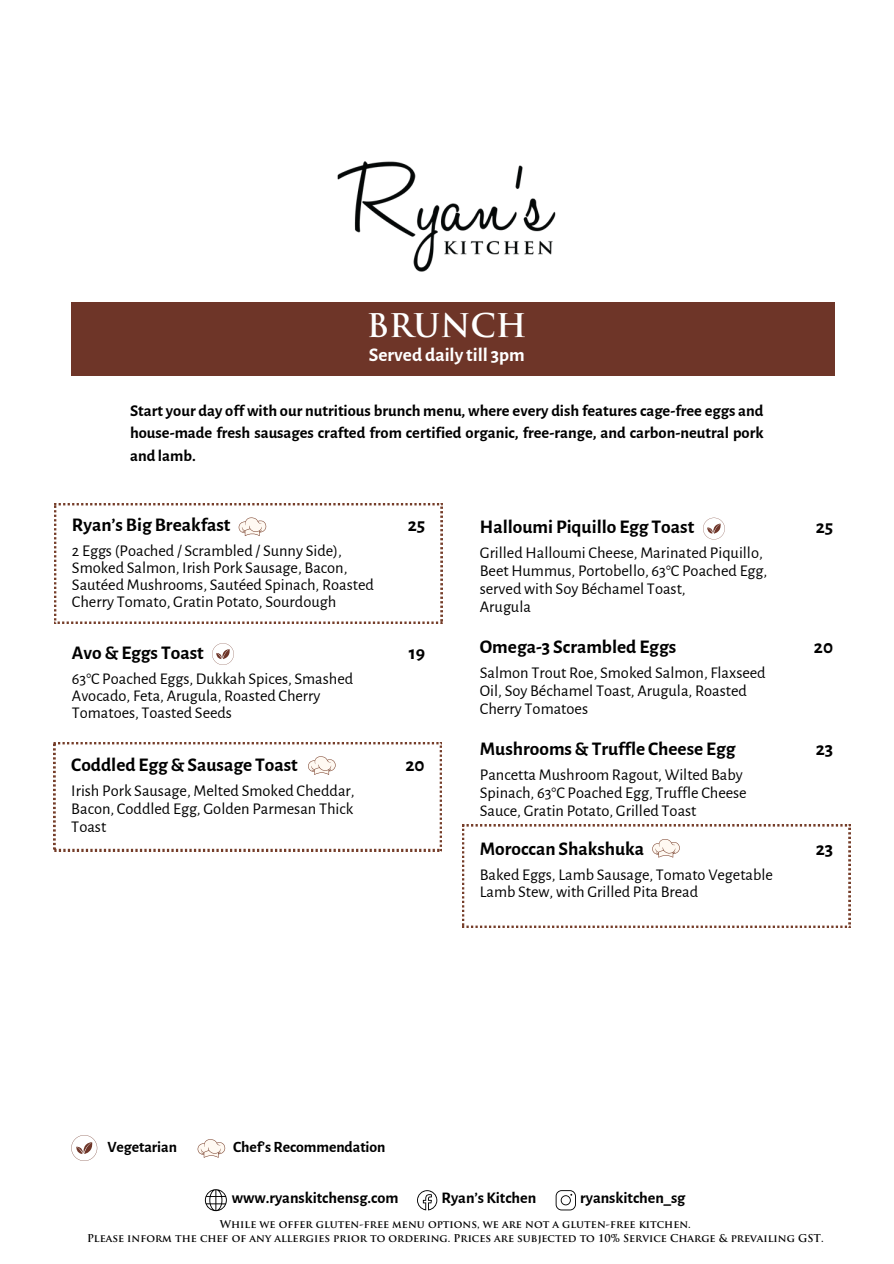
<style>
.page{position:relative;width:894px;height:1264px;background:#fff}
.page>*{position:absolute;margin:0;border:0;box-sizing:border-box;transform-origin:0 0}
.t1{font:700 31.8px "Trajan Pro";color:#fff}
.t2{font:700 19.35px "Alegreya Sans";color:#000}
.t3{font:700 19.35px "Alegreya Sans";color:#fff}
.t4{font:700 16.5px/22.5px "Alegreya Sans";color:#000;text-align:justify}
.t5{font:700 16.5px "Alegreya Sans";letter-spacing:.09em;color:#fff}
.t6{font:16.35px/17.9px "Alegreya Sans";color:#000}
.t7{font:700 16.2px "Alegreya Sans";color:#000}
.t8{font:700 15.75px "Alegreya Sans";letter-spacing:-.005em;color:#000}
.t9{font:700 10.5px "Trajan Pro";color:#000}
</style>
<div class="page">
<svg style="left:54px;top:503px;width:388px;height:120px"></svg>
<svg style="left:238px;top:517px;width:28px;height:19px"></svg>
<svg style="left:53px;top:742px;width:389px;height:109px"></svg>
<svg style="left:212px;top:643px;width:22px;height:22px"></svg>
<svg style="left:417px;top:1190px;width:20px;height:20px"></svg>
<svg style="left:555px;top:1190px;width:20px;height:20px"></svg>
<svg style="left:205px;top:1189px;width:22px;height:22px"></svg>
<svg style="left:462px;top:824px;width:388px;height:103px"></svg>
<svg style="left:703px;top:517px;width:21px;height:22px"></svg>
<div style="left:72px;top:302px;width:762px;height:74px;background:#6e3528"></div>
<svg style="left:71px;top:1135px;width:26px;height:25px"></svg>
<svg style="left:197px;top:1139px;width:28px;height:18px"></svg>
<img style="left:337px;top:161px;width:219px;height:111px">
<h2 class="t5" style="left:433px;top:300px;width:120px">(Daily till 3pm)</h2>
<p class="t1" style="left:366px;top:313px;width:162px">BRUNCH</p>
<h4 class="t3" style="left:369px;top:344px;width:157px">Served daily till 3pm</h4>
<h2 class="t4" style="left:130px;top:400px;width:634px">Start your day off with our nutritious brunch menu, where every dish features cage-free eggs and house-made fresh sausages crafted from certified organic, free-range, and carbon-neutral pork and lamb.</h2>
<h2 class="t2" style="left:72px;top:514px;width:160px">Ryan’s Big Breakfast</h2>
<h3 class="t2" style="left:407px;top:514px;width:19px">25</h3>
<h2 class="t6" style="left:72px;top:543px;width:303px;line-height:16.8px">2 Eggs (Poached / Scrambled / Sunny Side), Smoked Salmon, Irish Pork Sausage, Bacon, Sautéed Mushrooms, Sautéed Spinach, Roasted Cherry Tomato, Gratin Potato, Sourdough</h2>
<p class="t2" style="left:72px;top:641px;width:133px">Avo &amp; Eggs Toast</p>
<h4 class="t2" style="left:409px;top:641px;width:18px">19</h4>
<p class="t6" style="left:72px;top:670px;width:283px;line-height:16.8px">63°C Poached Eggs, Dukkah Spices, Smashed<br>Avocado, Feta, Arugula, Roasted Cherry<br>Tomatoes, Toasted Seeds</p>
<p class="t2" style="left:71px;top:753px;width:228px">Coddled Egg &amp; Sausage Toast</p>
<h3 class="t2" style="left:405px;top:753px;width:21px">20</h3>
<h1 class="t6" style="left:71px;top:782px;width:285px;text-align:justify">Irish Pork Sausage, Melted Smoked Cheddar, Bacon, Coddled Egg, Golden Parmesan Thick Toast</h1>
<p class="t2" style="left:479px;top:516px;width:216px">Halloumi Piquillo Egg Toast</p>
<h4 class="t2" style="left:815px;top:516px;width:19px">25</h4>
<p class="t6" style="left:479px;top:544px;width:289px">Grilled Halloumi Cheese, Marinated Piquillo,<br>Beet Hummus, Portobello, 63°C Poached Egg, served with Soy Béchamel Toast,<br>Arugula</p>
<p class="t2" style="left:479px;top:635px;width:198px">Omega-3 Scrambled Eggs</p>
<h4 class="t2" style="left:813px;top:635px;width:21px">20</h4>
<h2 class="t6" style="left:479px;top:664px;width:287px">Salmon Trout Roe, Smoked Salmon, Flaxseed<br>Oil, Soy Béchamel Toast, Arugula, Roasted<br>Cherry Tomatoes</h2>
<h2 class="t2" style="left:479px;top:737px;width:257px">Mushrooms &amp; Truffle Cheese Egg</h2>
<p class="t2" style="left:815px;top:737px;width:19px">23</p>
<h4 class="t6" style="left:479px;top:766px;width:268px">Pancetta Mushroom Ragout, Wilted Baby<br>Spinach, 63°C Poached Egg, Truffle Cheese<br>Sauce, Gratin Potato, Grilled Toast</h4>
<h4 class="t2" style="left:479px;top:837px;width:166px">Moroccan Shakshuka</h4>
<p class="t2" style="left:815px;top:837px;width:19px">23</p>
<h2 class="t6" style="left:479px;top:866px;width:294px;line-height:16.8px">Baked Eggs, Lamb Sausage, Tomato Vegetable<br>Lamb Stew, with Grilled Pita Bread</h2>
<p class="t8" style="left:107px;top:1137px;width:71px">Vegetarian</p>
<p class="t8" style="left:233px;top:1137px;width:154px">Chef’sRecommendation</p>
<p class="t7" style="left:232px;top:1188px;width:168px">www.ryanskitchensg.com</p>
<p class="t7" style="left:441px;top:1188px;width:96px">Ryan’s Kitchen</p>
<h2 class="t7" style="left:580px;top:1188px;width:107px">ryanskitchen_sg</h2>
<h4 class="t9" style="left:220px;top:1219px;width:472px">While we offer gluten-free menu options, we are not a gluten-free kitchen.</h4>
<p class="t9" style="left:87px;top:1233px;width:738px">Please inform the chef of any allergies prior to ordering. Prices are subjected to 10% Service Charge &amp; prevailing GST.</p>
</div>
